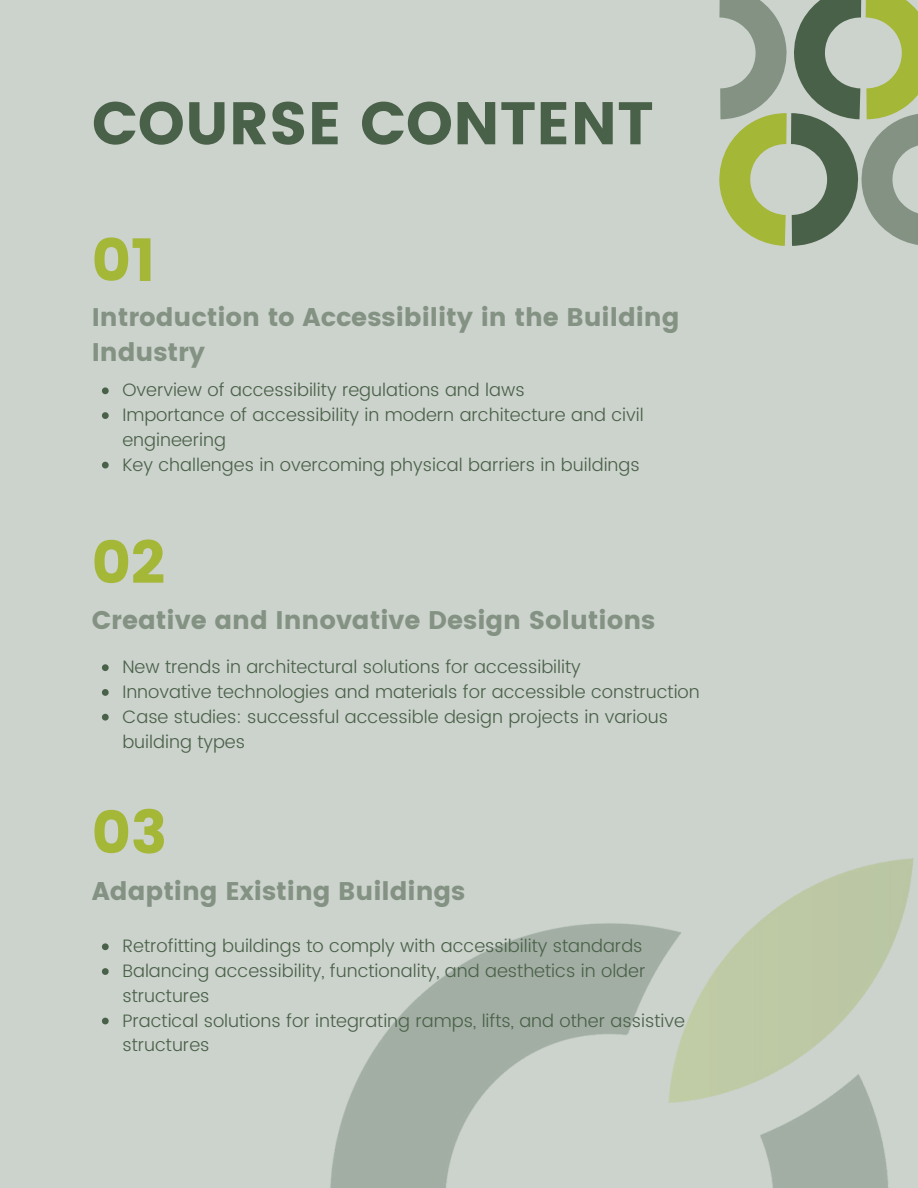
<style>
.page{position:relative;width:918px;height:1188px;background:#ccd2cc}
.page>*{position:absolute;margin:0;border:0;box-sizing:border-box;transform-origin:0 0}
.t1{font:60px "Poppins";color:#4a6149}
.t2{font:60px "Poppins";color:#a4b737}
.t3{font:25.5px/34.8px "Poppins";color:#839283}
.t4{font:300 18px/24.8px "Poppins";color:#4a6149}
</style>
<div class="page">
<svg style="left:719px;top:0;width:199px;height:246px"></svg>
<img style="left:330px;top:858px;width:584px;height:330px">
<svg style="left:102px;top:387px;width:7px;height:7px"></svg>
<svg style="left:102px;top:412px;width:7px;height:7px"></svg>
<svg style="left:102px;top:462px;width:7px;height:6px"></svg>
<svg style="left:102px;top:664px;width:7px;height:7px"></svg>
<svg style="left:102px;top:689px;width:7px;height:7px"></svg>
<svg style="left:102px;top:714px;width:7px;height:7px"></svg>
<svg style="left:102px;top:943px;width:7px;height:7px"></svg>
<svg style="left:102px;top:968px;width:7px;height:7px"></svg>
<svg style="left:102px;top:1018px;width:7px;height:6px"></svg>
<h1 class="t1" style="left:92px;top:89px;width:563px">COURSE CONTENT</h1>
<p class="t2" style="left:92px;top:225px;width:66px">01</p>
<h2 class="t3" style="left:92px;top:300px;width:589px">Introduction to Accessibility in the Building<br>Industry</h2>
<p class="t4" style="left:122px;top:378px;width:404px">Overview of accessibility regulations and laws</p>
<p class="t4" style="left:122px;top:403px;width:523px">Importance of accessibility in modern architecture and civil engineering</p>
<p class="t4" style="left:122px;top:452px;width:519px">Key challenges in overcoming physical barriers in buildings</p>
<p class="t2" style="left:92px;top:527px;width:75px">02</p>
<p class="t3" style="left:92px;top:603px;width:565px">Creative and Innovative Design Solutions</p>
<h2 class="t4" style="left:122px;top:655px;width:460px">New trends in architectural solutions for accessibility</h2>
<p class="t4" style="left:122px;top:679px;width:579px">Innovative technologies and materials for accessible construction</p>
<p class="t4" style="left:122px;top:704px;width:547px">Case studies: successful accessible design projects in various building types</p>
<p class="t2" style="left:92px;top:798px;width:77px">03</p>
<p class="t3" style="left:92px;top:874px;width:375px">Adapting Existing Buildings</p>
<p class="t4" style="left:122px;top:934px;width:522px">Retrofitting buildings to comply with accessibility standards</p>
<h2 class="t4" style="left:122px;top:959px;width:525px">Balancing accessibility, functionality, and aesthetics in older structures</h2>
<p class="t4" style="left:122px;top:1008px;width:564px">Practical solutions for integrating ramps, lifts, and other assistive structures</p>
</div>
